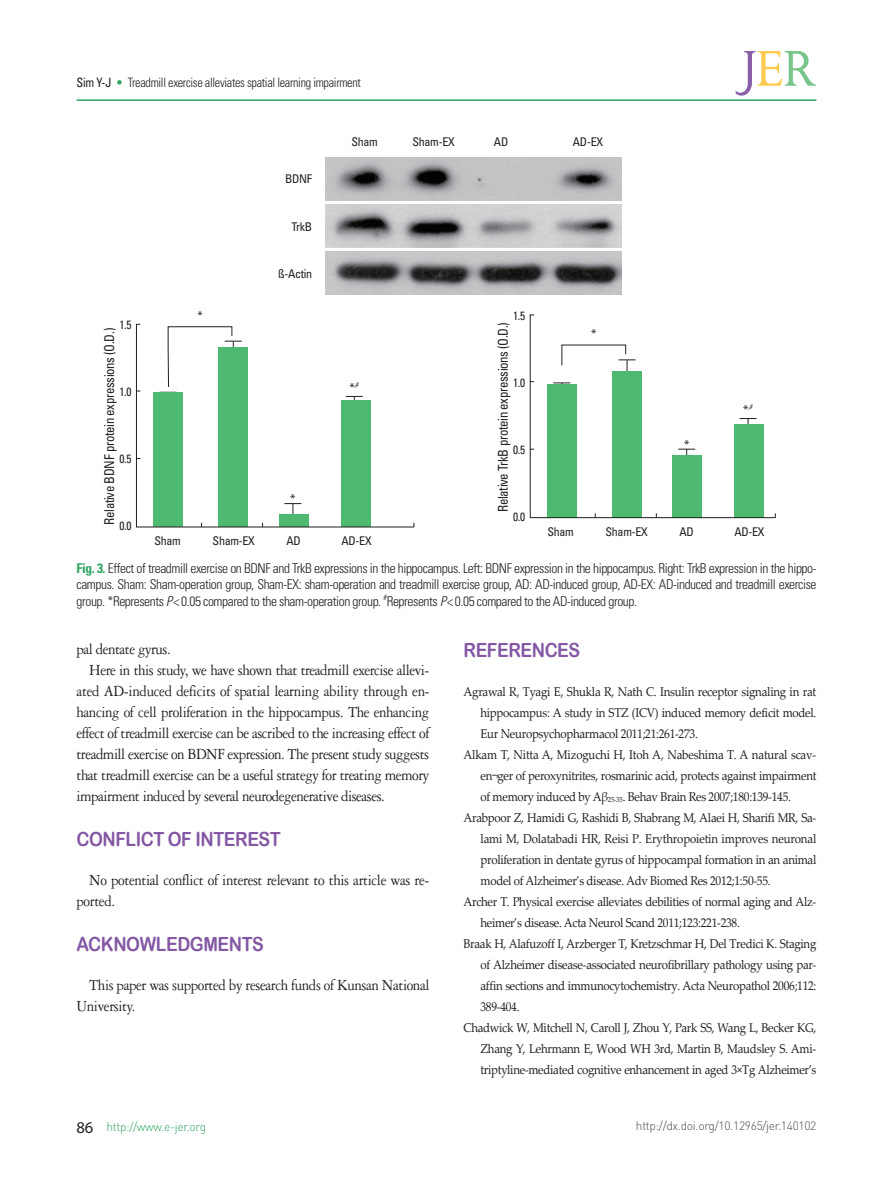
<style>
.page{position:relative;width:893px;height:1191px;background:#fff}
.page>*{position:absolute;margin:0;border:0;box-sizing:border-box;transform-origin:0 0}
.본문_대제목{font:19.5px "Arial Rounded MT Bold";letter-spacing:-.025em;color:#8458a4;scale:.9 1}
.본문_영문{font:16.5px/21px "Garamond 3 LT Std";letter-spacing:-.025em;color:#231f20;scale:.9 1}
.표제목_그림설명{font:300 condensed 13.5px/16.2px "Univers LT Std";letter-spacing:-.03em;color:#231f20;text-align:justify}
.하시라{font:condensed 13.5px "Univers LT Std";letter-spacing:-.025em;color:#231f20;scale:.95 1}
.t1{font:300 condensed 12.9px "Univers LT Std";letter-spacing:-.025em;color:#231f20;scale:.95 1}
.참고문헌{font:12.75px/21px "Palatino Linotype";letter-spacing:-.025em;color:#231f20;text-align:justify;scale:.9 1}
.그림지문{font:condensed 12px "Univers LT Std";letter-spacing:-.025em;color:#231f20}
.t2{font:300 12px "DIN Pro";letter-spacing:-.025em;color:#4b4c4d}
.하시라-2{font:condensed 12px "Univers LT Std";color:#231f20;scale:.95 1}
.t3{font:300 12px "DIN Pro";letter-spacing:-.025em;color:#30a463}
.그림지문-2{font:condensed 7.05px "Univers LT Std";color:#231f20}
.s1{font-weight:400}
.s2{color:#30a463}
.s3{font-size:12px}
.s4{font-weight:700;color:#30a463}
.s5{font-style:italic}
.s6{font-family:"Myriad Pro";font-weight:400;font-size:16.5px;color:#231f20}
.s7{font-size:7.5px}
</style>
<div class="page">
<hr style="left:77px;top:99px;width:739px;height:2px;background:#30a463">
<svg style="left:736px;top:51px;width:80px;height:45px"></svg>
<svg style="left:136px;top:323px;width:279px;height:205px"></svg>
<svg style="left:160px;top:326px;width:82px;height:77px"></svg>
<svg style="left:529px;top:314px;width:247px;height:204px"></svg>
<svg style="left:561px;top:344px;width:75px;height:33px"></svg>
<img style="left:325px;top:157px;width:297px;height:43px">
<img style="left:325px;top:204px;width:297px;height:44px">
<img style="left:325px;top:252px;width:297px;height:43px">
<p class="t1" style="left:77px;top:74px;width:301px"><span class="s1">Sim Y-J</span> <span class="s2">•</span> Treadmill exercise alleviates spatial learning impairment</p>
<p class="그림지문" style="left:351px;top:134px;width:28px">Sham</p>
<p class="그림지문" style="left:413px;top:134px;width:44px">Sham-EX</p>
<p class="그림지문" style="left:494px;top:134px;width:16px">AD</p>
<p class="그림지문" style="left:573px;top:134px;width:32px">AD-EX</p>
<p class="그림지문" style="left:285px;top:171px;width:29px">BDNF</p>
<p class="그림지문" style="left:291px;top:219px;width:22px">TrkB</p>
<p class="그림지문" style="left:278px;top:266px;width:36px">ß-Actin</p>
<p class="하시라-2" style="left:119px;top:317px;width:14px">1.5</p>
<p class="하시라" style="left:101px;top:525px;width:209px;rotate:-90deg">Relative BDNF protein expressions (O.D.)</p>
<p class="하시라-2" style="left:119px;top:384px;width:14px">1.0</p>
<p class="하시라-2" style="left:119px;top:451px;width:14px">0.5</p>
<p class="하시라-2" style="left:119px;top:518px;width:14px">0.0</p>
<p class="그림지문" style="left:197px;top:308px;width:7px">*</p>
<p class="하시라-2" style="left:513px;top:308px;width:14px">1.5</p>
<p class="그림지문" style="left:290px;top:491px;width:7px">*</p>
<p class="그림지문-2" style="left:350px;top:380px;width:11px"><span class="s3">*</span>,#</p>
<p class="그림지문" style="left:155px;top:533px;width:28px">Sham</p>
<p class="그림지문" style="left:213px;top:533px;width:44px">Sham-EX</p>
<p class="그림지문" style="left:287px;top:533px;width:16px">AD</p>
<p class="그림지문" style="left:342px;top:533px;width:32px">AD-EX</p>
<p class="하시라" style="left:495px;top:512px;width:202px;rotate:-90deg">Relative TrkB protein expressions (O.D.)</p>
<p class="하시라-2" style="left:513px;top:375px;width:14px">1.0</p>
<p class="하시라-2" style="left:513px;top:442px;width:14px">0.5</p>
<p class="하시라-2" style="left:513px;top:509px;width:14px">0.0</p>
<p class="그림지문" style="left:591px;top:326px;width:7px">*</p>
<p class="그림지문" style="left:684px;top:437px;width:7px">*</p>
<p class="그림지문-2" style="left:743px;top:402px;width:11px"><span class="s3">*</span>,#</p>
<p class="그림지문" style="left:547px;top:524px;width:28px">Sham</p>
<p class="그림지문" style="left:606px;top:524px;width:44px">Sham-EX</p>
<p class="그림지문" style="left:679px;top:524px;width:16px">AD</p>
<p class="그림지문" style="left:734px;top:524px;width:32px">AD-EX</p>
<p class="표제목_그림설명" style="left:77px;top:560px;width:741px"><span class="s4">Fig. 3.</span> Effect of treadmill exercise on BDNF and TrkB expressions in the hippocampus. Left: BDNF expression in the hippocampus. Right: TrkB expression in the hippo&shy;campus. Sham: Sham-operation group, Sham-EX: sham-operation and treadmill exercise group, AD: AD-induced group, AD-EX: AD-induced and treadmill exercise group. *Represents <span class="s5">P</span>&lt; 0.05 compared to the sham-operation group. <sup>#</sup>Represents <span class="s5">P</span>&lt; 0.05 compared to the AD-induced group.</p>
<p class="본문_영문" style="left:77px;top:638px;width:106px">pal dentate gyrus.</p>
<p class="본문_영문" style="left:77px;top:659px;width:394px;text-align:justify;text-indent:13px">Here in this study, we have shown that treadmill exercise allevi&shy;ated AD-induced deficits of spatial learning ability through en&shy;hancing of cell proliferation in the hippocampus. The enhancing effect of treadmill exercise can be ascribed to the increasing effect of treadmill exercise on BDNF expression. The present study suggests that treadmill exercise can be a useful strategy for treating memory impairment induced by several neurodegenerative diseases.</p>
<p class="본문_대제목" style="left:77px;top:827px;width:229px">CONFLICT OF INTEREST</p>
<p class="본문_영문" style="left:77px;top:869px;width:394px;text-indent:13px">No potential conflict of interest relevant to this article was re&shy;ported.</p>
<p class="본문_대제목" style="left:77px;top:932px;width:210px">ACKNOWLEDGMENTS</p>
<p class="본문_영문" style="left:77px;top:974px;width:394px;text-indent:13px">This paper was supported by research funds of Kunsan National<br>University.</p>
<p class="t3" style="left:77px;top:1118px;width:131px"><span class="s6">86</span> http://www.e-jer.org</p>
<p class="본문_대제목" style="left:463px;top:638px;width:131px">REFERENCES</p>
<p class="참고문헌" style="left:480px;top:680px;width:375px;text-indent:-17px">Agrawal R, Tyagi E, Shukla R, Nath C. Insulin receptor signaling in rat hippocampus: A study in STZ (ICV) induced memory deficit model.<br>Eur Neuropsychopharmacol 2011;21:261-273.</p>
<p class="참고문헌" style="left:480px;top:743px;width:375px;text-indent:-17px">Alkam T, Nitta A, Mizoguchi H, Itoh A, Nabeshima T. A natural scav&shy;en¬ger of peroxynitrites, rosmarinic acid, protects against impairment of memory induced by Aβ<span class="s7">25-35</span>. Behav Brain Res 2007;180:139-145.</p>
<p class="참고문헌" style="left:480px;top:806px;width:375px;text-indent:-17px">Arabpoor Z, Hamidi G, Rashidi B, Shabrang M, Alaei H, Sharifi MR, Sa&shy;lami M, Dolatabadi HR, Reisi P. Erythropoietin improves neuronal proliferation in dentate gyrus of hippocampal formation in an animal model of Alzheimer’s disease. Adv Biomed Res 2012;1:50-55.</p>
<p class="참고문헌" style="left:480px;top:890px;width:375px;text-indent:-17px">Archer T. Physical exercise alleviates debilities of normal aging and Alz&shy;heimer’s disease. Acta Neurol Scand 2011;123:221-238.</p>
<p class="참고문헌" style="left:480px;top:932px;width:375px;text-indent:-17px">Braak H, Alafuzoff I, Arzberger T, Kretzschmar H, Del Tredici K. Staging of Alzheimer disease-associated neurofibrillary pathology using par&shy;affin sections and immunocytochemistry. Acta Neuropathol 2006;112:<br>389-404.</p>
<p class="참고문헌" style="left:480px;top:1016px;width:375px;text-indent:-17px">Chadwick W, Mitchell N, Caroll J, Zhou Y, Park SS, Wang L, Becker KG, Zhang Y, Lehrmann E, Wood WH 3rd, Martin B, Maudsley S. Ami&shy;triptyline-mediated cognitive enhancement in aged 3×Tg Alzheimer’s</p>
<p class="t2" style="left:636px;top:1118px;width:182px">http://dx.doi.org/10.12965/jer.140102</p>
</div>
